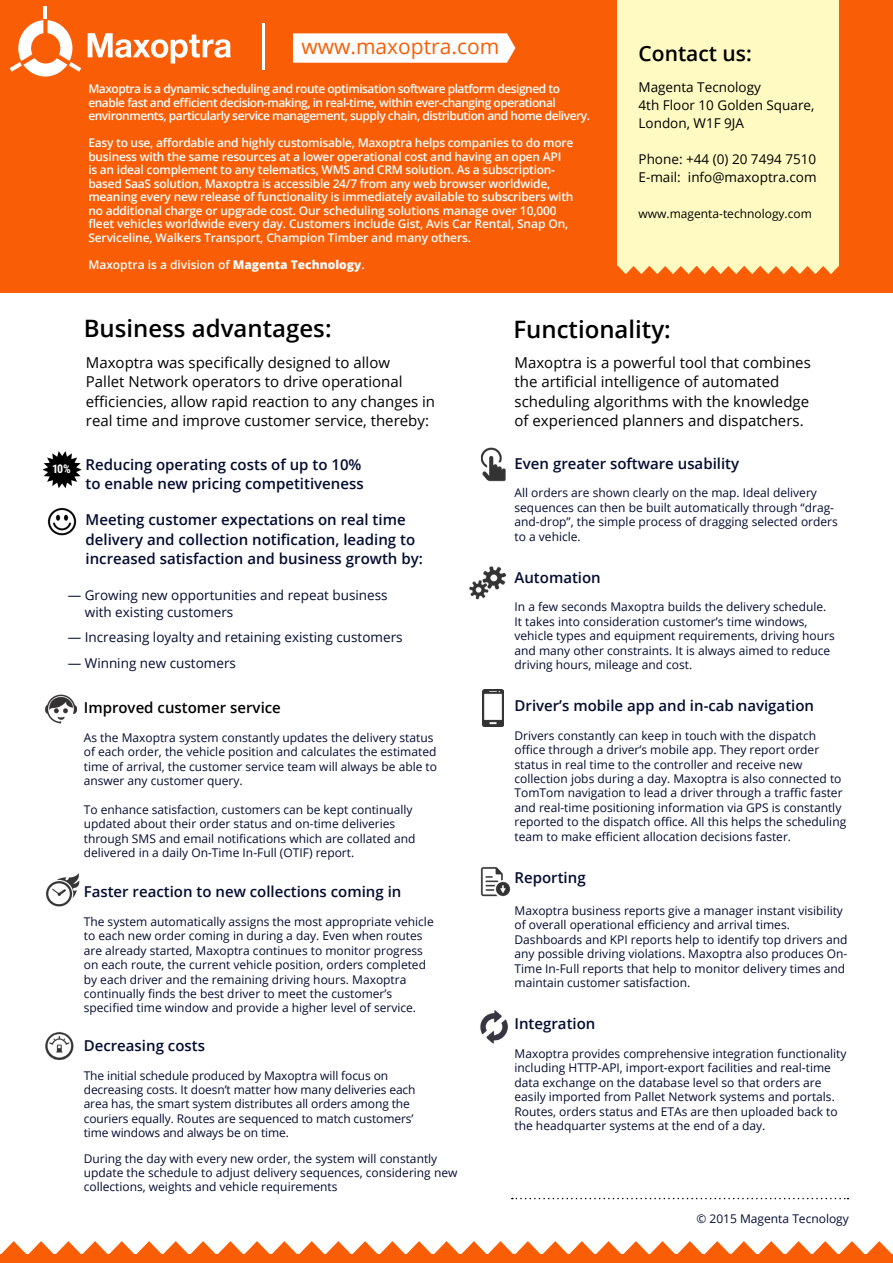
<style>
.page{position:relative;width:893px;height:1263px;background:#fff}
.page>*{position:absolute;margin:0;border:0;box-sizing:border-box;transform-origin:0 0}
.t1{font:600 24px "Open Sans";color:#000}
.t2{font:21px "Open Sans";color:#f95e06}
.t3{font:600 21px "Open Sans";color:#000}
.t4{font:600 15px/19.5px "Open Sans";color:#030c30}
.t5{font:15px/19.5px "Open Sans";color:#000}
.t6{font:600 15px "Open Sans";color:#000}
.t7{font:13.5px/16.5px "Open Sans";color:#030c30}
.t8{font:13.5px/18px "Open Sans";color:#000}
.t9{font:12px/14.4px "Open Sans";color:#030c30}
.t10{font:600 12px/13.5px "Open Sans";letter-spacing:-.02em;color:#fff}
.t11{font:600 12px/13.5px "Open Sans";letter-spacing:-.04em;color:#fff}
.t12{font:600 12px "Open Sans";color:#fff}
.t13{font:12px "Open Sans";color:#000}
.t14{font:700 12px "Roboto Condensed";color:#fff}
.s1{font-weight:800}
</style>
<div class="page">
<div style="left:0;top:0;width:893px;height:292px;background:#f95e06"></div>
<div style="left:0;top:1254px;width:893px;height:9px;background:#f95e06"></div>
<div style="left:618px;top:0;width:221px;height:266px;background:#fffac2"></div>
<hr style="left:43px;top:6px;width:4px;height:13px;background:#fff">
<svg style="left:10px;top:20px;width:71px;height:57px"></svg>
<svg style="left:88px;top:33px;width:143px;height:31px"></svg>
<img style="left:480px;top:1010px;width:28px;height:34px">
<svg style="left:1px;top:1241px;width:891px;height:13px"></svg>
<svg style="left:618px;top:266px;width:221px;height:8px"></svg>
<img style="left:45px;top:694px;width:32px;height:30px">
<img style="left:45px;top:873px;width:35px;height:34px">
<img style="left:45px;top:1032px;width:29px;height:28px">
<img style="left:481px;top:447px;width:25px;height:35px">
<img style="left:470px;top:567px;width:36px;height:33px">
<img style="left:483px;top:690px;width:20px;height:36px">
<img style="left:480px;top:867px;width:31px;height:30px">
<img style="left:47px;top:507px;width:30px;height:29px">
<svg style="left:42px;top:451px;width:40px;height:37px"></svg>
<svg style="left:293px;top:33px;width:222px;height:30px;background:#fef8f5"></svg>
<hr style="left:263px;top:23px;width:2px;height:47px;background:#fff">
<svg style="left:512px;top:1198px;width:336px;height:1px"></svg>
<h2 class="t2" style="left:301px;top:32px;width:199px">www.maxoptra.com</h2>
<p class="t11" style="left:88px;top:82px;width:503px">Maxoptra is a dynamic scheduling and route optimisation software platform designed to enable fast and efficient decision-making, in real-time, within ever-changing operational environments, particularly service management, supply chain, distribution and home delivery.</p>
<p class="t10" style="left:88px;top:136px;width:487px">Easy to use, affordable and highly customisable, Maxoptra helps companies to do more business with the same resources at a lower operational cost and having an open API<br>is an ideal complement to any telematics, WMS and CRM solution. As a subscription&shy;based SaaS solution, Maxoptra is accessible 24/7 from any web browser worldwide, meaning every new release of functionality is immediately available to subscribers with no additional charge or upgrade cost. Our scheduling solutions manage over 10,000 fleet vehicles worldwide every day. Customers include Gist, Avis Car Rental, Snap On, Serviceline, Walkers Transport, Champion Timber and many others.</p>
<p class="t12" style="left:88px;top:256px;width:278px">Maxoptra is a division of <span class="s1">Magenta Technology</span>.</p>
<h2 class="t3" style="left:639px;top:38px;width:115px">Contact us:</h2>
<p class="t8" style="left:639px;top:78px;width:177px">Magenta Tecnology<br>4th Floor 10 Golden Square,<br>London, W1F 9JA</p>
<p class="t8" style="left:639px;top:150px;width:179px">Phone: +44 (0) 20 7494 7510<br>E-mail: info@maxoptra.com</p>
<p class="t13" style="left:639px;top:205px;width:175px">www.magenta-technology.com</p>
<h1 class="t1" style="left:84px;top:312px;width:249px">Business advantages:</h1>
<h1 class="t1" style="left:513px;top:313px;width:159px">Functionality:</h1>
<p class="t5" style="left:86px;top:352px;width:351px">Maxoptra was specifically designed to allow<br>Pallet Network operators to drive operational efficiencies, allow rapid reaction to any changes in real time and improve customer service, thereby:</p>
<p class="t5" style="left:514px;top:352px;width:298px">Maxoptra is a powerful tool that combines the artificial intelligence of automated scheduling algorithms with the knowledge of experienced planners and dispatchers.</p>
<p class="t4" style="left:86px;top:454px;width:280px">Reducing operating costs of up to 10% to enable new pricing competitiveness</p>
<p class="t4" style="left:86px;top:510px;width:339px">Meeting customer expectations on real time delivery and collection notification, leading to increased satisfaction and business growth by:</p>
<p class="t7" style="left:85px;top:587px;width:304px;text-indent:-17px">— Growing new opportunities and repeat business with existing customers</p>
<p class="t7" style="left:68px;top:629px;width:336px">— Increasing loyalty and retaining existing customers</p>
<p class="t7" style="left:68px;top:654px;width:170px">— Winning new customers</p>
<p class="t14" style="left:52px;top:460px;width:20px">10%</p>
<p class="t6" style="left:84px;top:697px;width:199px">Improved customer service</p>
<p class="t9" style="left:84px;top:730px;width:355px">As the Maxoptra system constantly updates the delivery status of each order, the vehicle position and calculates the estimated time of arrival, the customer service team will always be able to answer any customer query.</p>
<p class="t9" style="left:84px;top:802px;width:333px">To enhance satisfaction, customers can be kept continually updated about their order status and on-time deliveries through SMS and email notifications which are collated and delivered in a daily On-Time In-Full (OTIF) report.</p>
<p class="t4" style="left:84px;top:882px;width:319px">Faster reaction to new collections coming in</p>
<p class="t9" style="left:84px;top:914px;width:351px">The system automatically assigns the most appropriate vehicle to each new order coming in during a day. Even when routes are already started, Maxoptra continues to monitor progress on each route, the current vehicle position, orders completed by each driver and the remaining driving hours. Maxoptra continually finds the best driver to meet the customer’s specified time window and provide a higher level of service.</p>
<p class="t4" style="left:84px;top:1035px;width:123px">Decreasing costs</p>
<p class="t9" style="left:84px;top:1068px;width:333px">The initial schedule produced by Maxoptra will focus on decreasing costs. It doesn’t matter how many deliveries each area has, the smart system distributes all orders among the couriers equally. Routes are sequenced to match customers’ time windows and always be on time.</p>
<p class="t9" style="left:84px;top:1151px;width:375px">During the day with every new order, the system will constantly update the schedule to adjust delivery sequences, considering new collections, weights and vehicle requirements</p>
<p class="t4" style="left:514px;top:453px;width:226px">Even greater software usability</p>
<p class="t9" style="left:514px;top:486px;width:325px">All orders are shown clearly on the map. Ideal delivery sequences can then be built automatically through “drag&shy;and-drop”, the simple process of dragging selected orders to a vehicle.</p>
<p class="t4" style="left:514px;top:567px;width:88px">Automation</p>
<p class="t9" style="left:514px;top:600px;width:322px">In a few seconds Maxoptra builds the delivery schedule.<br>It takes into consideration customer’s time windows, vehicle types and equipment requirements, driving hours and many other constraints. It is always aimed to reduce driving hours, mileage and cost.</p>
<p class="t4" style="left:514px;top:695px;width:301px">Driver’s mobile app and in-cab navigation</p>
<p class="t9" style="left:514px;top:728px;width:333px">Drivers constantly can keep in touch with the dispatch office through a driver’s mobile app. They report order status in real time to the controller and receive new collection jobs during a day. Maxoptra is also connected to TomTom navigation to lead a driver through a traffic faster and real-time positioning information via GPS is constantly reported to the dispatch office. All this helps the scheduling team to make efficient allocation decisions faster.</p>
<p class="t4" style="left:514px;top:867px;width:73px">Reporting</p>
<p class="t9" style="left:514px;top:903px;width:334px">Maxoptra business reports give a manager instant visibility of overall operational efficiency and arrival times.<br>Dashboards and KPI reports help to identify top drivers and any possible driving violations. Maxoptra also produces On-Time In-Full reports that help to monitor delivery times and maintain customer satisfaction.</p>
<p class="t4" style="left:514px;top:1013px;width:82px">Integration</p>
<p class="t9" style="left:514px;top:1046px;width:333px">Maxoptra provides comprehensive integration functionality including HTTP-API, import-export facilities and real-time data exchange on the database level so that orders are easily imported from Pallet Network systems and portals.<br>Routes, orders status and ETAs are then uploaded back to the headquarter systems at the end of a day.</p>
<p class="t9" style="left:696px;top:1211px;width:154px">© 2015 Magenta Tecnology</p>
</div>
